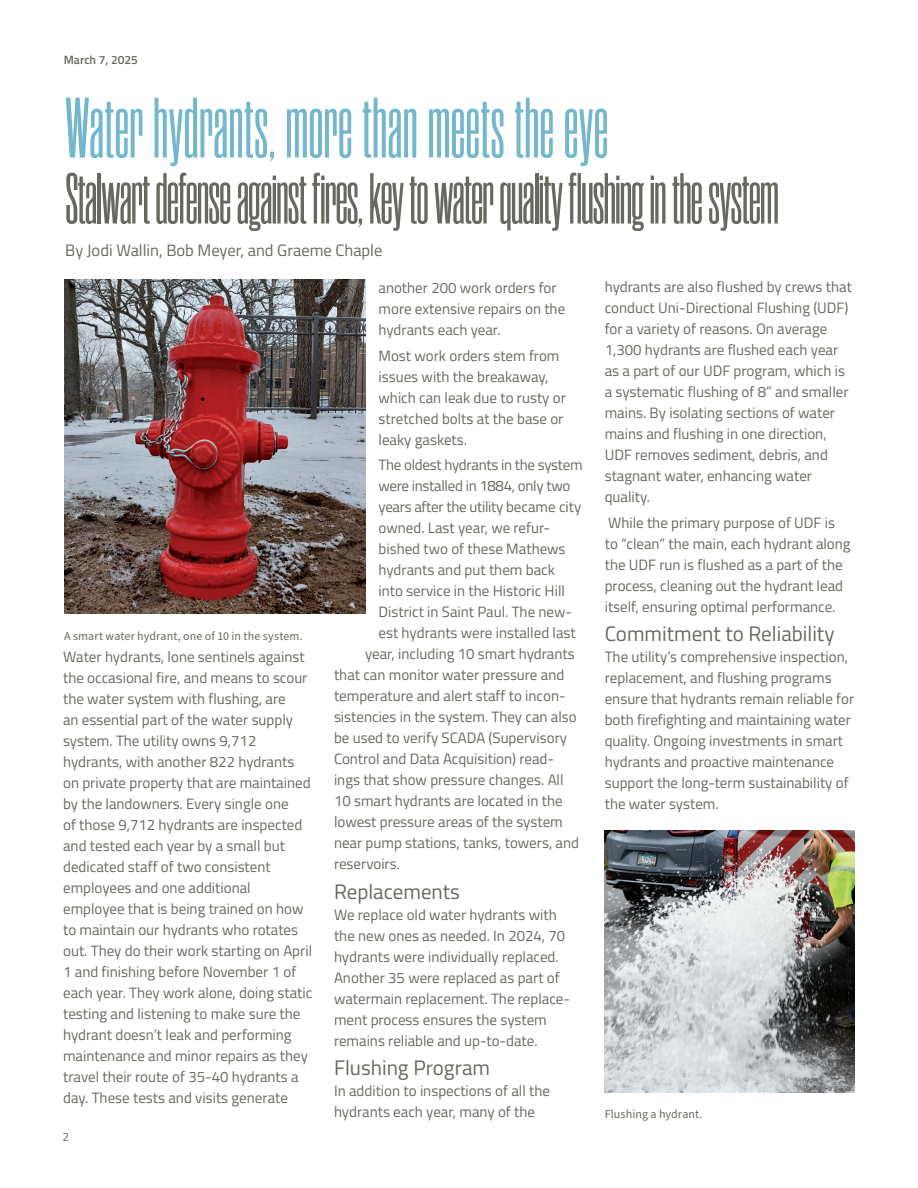
<style>
.page{position:relative;width:918px;height:1188px;background:#fff}
.page>*{position:absolute;margin:0;border:0;box-sizing:border-box;transform-origin:0 0}
.t1{font:600 85.5px "Rama Gothic C";color:#73b7cd}
.t2{font:600 72px "Rama Gothic C";letter-spacing:-.015em;color:#686860}
.t3{font:21px "Titillium Web";color:#686860}
.t4{font:16.5px "Titillium Web";color:#686860}
.t5{font:15px/21px "Titillium Web";color:#686860}
.t6{font:15px "Titillium Web";letter-spacing:-.02em;color:#686860}
.t7{font:12px "Source Sans Pro";letter-spacing:.01em;color:#686860}
.t8{font:600 12px "Titillium Web";color:#686860}
.t9{font:12px "Titillium Web";color:#686860}
</style>
<div class="page">
<img style="left:65px;top:279px;width:300px;height:335px">
<img style="left:605px;top:831px;width:249px;height:261px">
<p class="t8" style="left:64px;top:51px;width:76px">March 7, 2025</p>
<h1 class="t1" style="left:65px;top:90px;width:545px">Water hydrants, more than meets the eye</h1>
<h2 class="t2" style="left:65px;top:166px;width:715px">Stalwart defense against fires, key to water quality flushing in the system</h2>
<p class="t4" style="left:65px;top:238px;width:319px">By Jodi Wallin, Bob Meyer, and Graeme Chaple</p>
<p class="t7" style="left:64px;top:628px;width:240px">A smart water hydrant, one of 10 in the system.</p>
<p class="t5" style="left:63px;top:646px;width:251px">Water hydrants, lone sentinels against the occasional fire, and means to scour the water system with flushing, are<br>an essential part of the water supply system. The utility owns 9,712 hydrants, with another 822 hydrants on private property that are maintained by the landowners. Every single one<br>of those 9,712 hydrants are inspected and tested each year by a small but dedicated staff of two consistent employees and one additional employee that is being trained on how to maintain our hydrants who rotates out. They do their work starting on April 1 and finishing before November 1 of each year. They work alone, doing static testing and listening to make sure the hydrant doesn’t leak and performing maintenance and minor repairs as they travel their route of 35-40 hydrants a day. These tests and visits generate</p>
<p class="t9" style="left:63px;top:1128px;width:8px">2</p>
<p class="t5" style="left:379px;top:277px;width:188px">another 200 work orders for more extensive repairs on the hydrants each year.</p>
<p class="t5" style="left:379px;top:344px;width:189px">Most work orders stem from issues with the breakaway, which can leak due to rusty or stretched bolts at the base or leaky gaskets.</p>
<p class="t6" style="left:379px;top:454px;width:206px">The oldest hydrants in the system</p>
<p class="t6" style="left:379px;top:475px;width:193px">were installed in 1884, only two</p>
<p class="t6" style="left:379px;top:496px;width:204px">years after the utility became city</p>
<p class="t5" style="left:379px;top:516px;width:173px">owned. Last year, we refur-</p>
<p class="t5" style="left:379px;top:537px;width:189px">bished two of these Mathews</p>
<p class="t5" style="left:379px;top:558px;width:178px">hydrants and put them back</p>
<p class="t5" style="left:379px;top:579px;width:188px">into service in the Historic Hill</p>
<p class="t5" style="left:379px;top:600px;width:195px">District in Saint Paul. The new-</p>
<p class="t5" style="left:379px;top:621px;width:199px">est hydrants were installed last</p>
<p class="t5" style="left:365px;top:642px;width:211px">year, including 10 smart hydrants</p>
<p class="t5" style="left:334px;top:663px;width:232px">that can monitor water pressure and</p>
<p class="t5" style="left:334px;top:684px;width:233px">temperature and alert staff to incon-</p>
<p class="t5" style="left:334px;top:705px;width:244px">sistencies in the system. They can also</p>
<p class="t5" style="left:334px;top:726px;width:235px">be used to verify SCADA (Supervisory</p>
<p class="t5" style="left:334px;top:747px;width:222px">Control and Data Acquisition) read-</p>
<p class="t5" style="left:334px;top:768px;width:231px">ings that show pressure changes. All</p>
<p class="t5" style="left:334px;top:789px;width:230px">10 smart hydrants are located in the</p>
<p class="t5" style="left:334px;top:810px;width:230px">lowest pressure areas of the system</p>
<p class="t5" style="left:334px;top:831px;width:247px">near pump stations, tanks, towers, and</p>
<p class="t5" style="left:334px;top:852px;width:68px">reservoirs.</p>
<h3 class="t3" style="left:334px;top:876px;width:127px">Replacements</h3>
<p class="t5" style="left:334px;top:903px;width:237px">We replace old water hydrants with the new ones as needed. In 2024, 70 hydrants were individually replaced.<br>Another 35 were replaced as part of watermain replacement. The replace&shy;ment process ensures the system remains reliable and up-to-date.</p>
<h3 class="t3" style="left:334px;top:1053px;width:158px">Flushing Program</h3>
<p class="t5" style="left:334px;top:1080px;width:217px">In addition to inspections of all the hydrants each year, many of the</p>
<p class="t5" style="left:605px;top:276px;width:249px">hydrants are also flushed by crews that conduct Uni-Directional Flushing (UDF) for a variety of reasons. On average 1,300 hydrants are flushed each year as a part of our UDF program, which is a systematic flushing of 8” and smaller mains. By isolating sections of water mains and flushing in one direction, UDF removes sediment, debris, and stagnant water, enhancing water quality.</p>
<p class="t5" style="left:605px;top:511px;width:247px">While the primary purpose of UDF is<br>to “clean” the main, each hydrant along the UDF run is flushed as a part of the process, cleaning out the hydrant lead itself, ensuring optimal performance.</p>
<h3 class="t3" style="left:605px;top:619px;width:231px">Commitment to Reliability</h3>
<p class="t5" style="left:605px;top:646px;width:251px">The utility’s comprehensive inspection, replacement, and flushing programs ensure that hydrants remain reliable for both firefighting and maintaining water quality. Ongoing investments in smart hydrants and proactive maintenance support the long-term sustainability of the water system.</p>
<p class="t7" style="left:605px;top:1106px;width:99px">Flushing a hydrant.</p>
</div>
